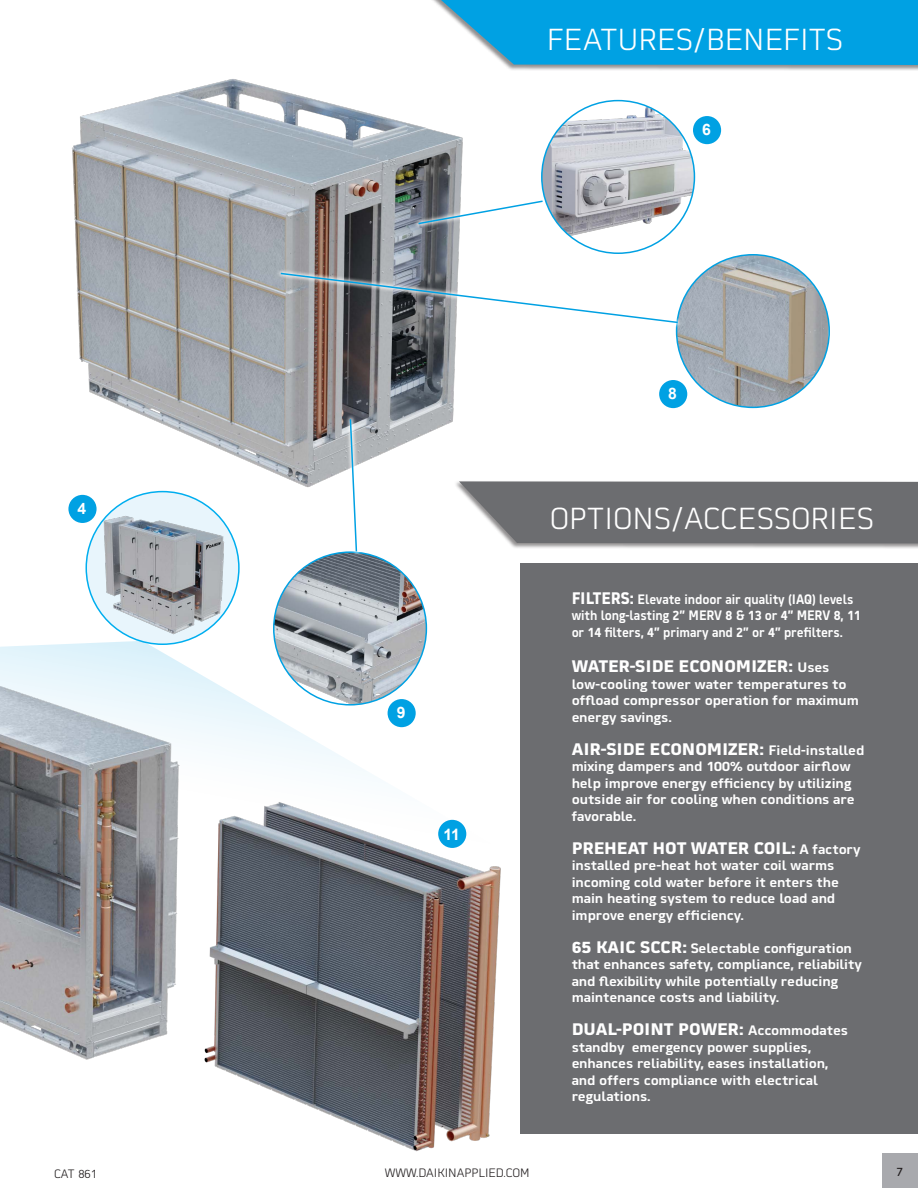
<style>
.page{position:relative;width:918px;height:1188px;background:#fff}
.page>*{position:absolute;margin:0;border:0;box-sizing:border-box;transform-origin:0 0}
.t1{font:300 30px "Martian B Thai";letter-spacing:.01em;color:#fff}
.Callout_Bullet_9_11{font:700 16.5px "Martian B Thai";color:#fff}
.Red_Bullet_Lrg_Double{font:700 15.75px "Arial";color:#fff}
.Callout_Bullet_9_11-2{font:600 13.5px/16.5px "Martian B Thai";letter-spacing:-.01em;color:#fff}
.Callout_Bullet_9_11-3{font:600 13.5px/16.5px "Martian B Thai";letter-spacing:-.01em;color:#fff;scale:.88 1}
.t2{font:300 12px "Martian B Thai";color:#231f20}
.t3{font:12px "Martian B Thai";color:#201c1d}
.s1{font-weight:700;font-size:16.5px}
.s2{font-weight:600;font-size:13.5px}
</style>
<div class="page">
<div style="left:453px;top:480px;width:465px;height:69px;background:#231f20;opacity:.5"></div>
<div style="left:459px;top:481px;width:459px;height:62px;background:#6c6d70"></div>
<div style="left:883px;top:1153px;width:35px;height:34px;background:#a8a9ad"></div>
<div style="left:888px;top:1167px;width:24px;height:21px;background:#a8a9ad"></div>
<div style="left:521px;top:563px;width:397px;height:571px;background:#6c6d70"></div>
<div style="left:420px;top:0;width:498px;height:71px;background:#231f20;opacity:.5"></div>
<svg style="left:441px;top:0;width:477px;height:65px;background:#10a6e3"></svg>
<div style="left:693px;top:116px;width:28px;height:28px;background:#00a1e3;border-radius:50%"></div>
<div style="left:659px;top:380px;width:28px;height:28px;background:#00a1e3;border-radius:50%"></div>
<img style="left:69px;top:59px;width:410px;height:453px">
<img style="left:0;top:606px;width:501px;height:546px">
<img style="left:677px;top:255px;width:152px;height:152px;border-radius:76px">
<img style="left:274px;top:552px;width:152px;height:153px;border-radius:76px">
<div style="left:68px;top:495px;width:29px;height:28px;background:#00a1e3;border-radius:50%"></div>
<svg style="left:414px;top:196px;width:134px;height:33px"></svg>
<svg style="left:417px;top:199px;width:127px;height:26px"></svg>
<div style="left:86px;top:492px;width:153px;height:152px;background:#e8f5fc;border-radius:50%"></div>
<img style="left:86px;top:513px;width:153px;height:128px">
<svg style="left:276px;top:268px;width:407px;height:60px"></svg>
<svg style="left:279px;top:272px;width:400px;height:52px"></svg>
<svg style="left:345px;top:415px;width:17px;height:142px"></svg>
<svg style="left:349px;top:418px;width:9px;height:135px"></svg>
<img style="left:542px;top:101px;width:152px;height:152px;border-radius:76px">
<div style="left:388px;top:699px;width:28px;height:28px;background:#00a1e3;border-radius:50%"></div>
<div style="left:438px;top:820px;width:28px;height:28px;background:#00a1e3;border-radius:50%"></div>
<p class="t1" style="left:547px;top:17px;width:298px">FEATURES/BENEFITS</p>
<p class="Red_Bullet_Lrg_Double" style="left:702px;top:118px;width:10px">6</p>
<p class="Red_Bullet_Lrg_Double" style="left:668px;top:382px;width:10px">8</p>
<p class="Red_Bullet_Lrg_Double" style="left:78px;top:497px;width:10px">4</p>
<p class="Red_Bullet_Lrg_Double" style="left:397px;top:701px;width:10px">9</p>
<p class="Red_Bullet_Lrg_Double" style="left:443px;top:824px;width:18px">11</p>
<p class="t1" style="left:550px;top:495px;width:326px">OPTIONS/ACCESSORIES</p>
<p class="Callout_Bullet_9_11-3" style="left:572px;top:589px;width:330px"><span class="s1">FILTERS:</span> Elevate indoor air quality (IAQ) levels with long-lasting 2” MERV 8 &amp; 13 or 4” MERV 8, 11 or 14 filters, 4” primary and 2” or 4” prefilters.</p>
<p class="Callout_Bullet_9_11" style="left:572px;top:652px;width:259px">WATER-SIDE ECONOMIZER: <span class="s2">Uses</span></p>
<p class="Callout_Bullet_9_11-2" style="left:572px;top:674px;width:289px">low-cooling tower water temperatures to offload compressor operation for maximum energy savings.</p>
<p class="Callout_Bullet_9_11" style="left:572px;top:735px;width:294px">AIR-SIDE ECONOMIZER: <span class="s2">Field-installed</span></p>
<p class="Callout_Bullet_9_11-2" style="left:572px;top:757px;width:285px">mixing dampers and 100% outdoor airflow help improve energy efficiency by utilizing outside air for cooling when conditions are favorable.</p>
<p class="Callout_Bullet_9_11" style="left:572px;top:834px;width:290px">PREHEAT HOT WATER COIL: <span class="s2">A factory</span></p>
<p class="Callout_Bullet_9_11-2" style="left:572px;top:856px;width:269px">installed pre-heat hot water coil warms incoming cold water before it enters the main heating system to reduce load and improve energy efficiency.</p>
<p class="Callout_Bullet_9_11-2" style="left:572px;top:938px;width:292px"><span class="s1">65 KAIC SCCR:</span> Selectable configuration that enhances safety, compliance, reliability and flexibility while potentially reducing maintenance costs and liability.</p>
<p class="Callout_Bullet_9_11" style="left:572px;top:1015px;width:278px">DUAL-POINT POWER: <span class="s2">Accommodates</span></p>
<p class="Callout_Bullet_9_11-2" style="left:572px;top:1037px;width:258px">standby emergency power supplies, enhances reliability, eases installation, and offers compliance with electrical regulations.</p>
<p class="t2" style="left:54px;top:1165px;width:45px">CAT 861</p>
<p class="t2" style="left:385px;top:1164px;width:146px">WWW.DAIKINAPPLIED.COM</p>
<p class="t3" style="left:897px;top:1163px;width:8px">7</p>
</div>
